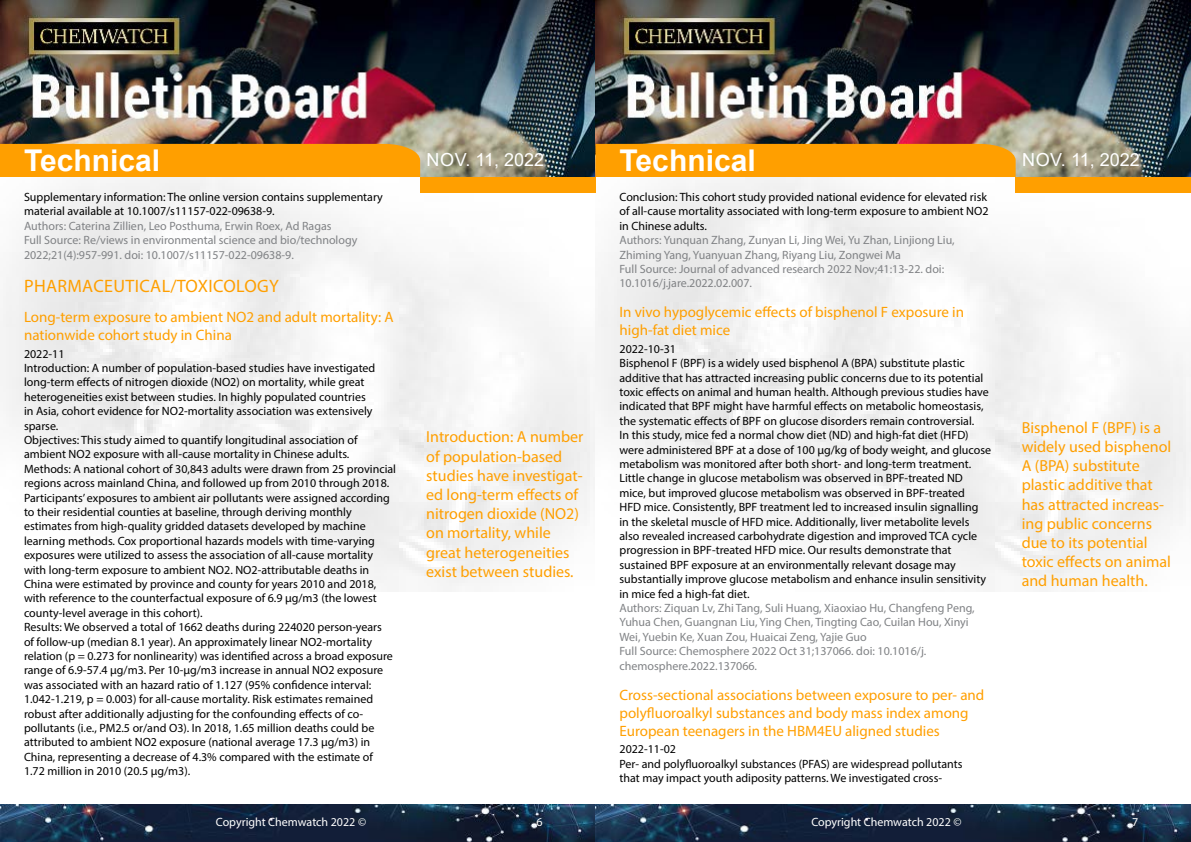
<style>
.page{position:relative;width:1191px;height:842px;background:#fff}
.page>*{position:absolute;margin:0;border:0;box-sizing:border-box;transform-origin:0 0}
.t1{font:700 30px "Arial";color:#fff}
.t2{font:18px "Myriad Pro";letter-spacing:.02em;color:#ff9f00}
.t3{font:18px "Arial";color:#fff}
.t4{font:16px/19.2px "Myriad Pro";color:#ff9f00}
.t5{font:15px/18px "Myriad Pro";color:#ff9f00}
.t6{font:12px/14.4px "Myriad Pro";color:#000}
.t7{font:12px/14.4px "Myriad Pro";color:#808285}
.t8{font:12px "Myriad Pro";color:#fff}
</style>
<div class="page">
<img style="left:0;top:0;width:1191px;height:592px">
<div style="left:420px;top:177px;width:175px;height:15px;background:#ff9f00"></div>
<div style="left:1015px;top:177px;width:176px;height:15px;background:#ff9f00"></div>
<div style="left:0;top:144px;width:420px;height:33px;background:#ff9f00"></div>
<div style="left:595px;top:144px;width:420px;height:33px;background:#ff9f00"></div>
<img style="left:0;top:804px;width:1191px;height:38px">
<h1 class="t1" style="left:24px;top:139px;width:138px">Technical</h1>
<h1 class="t1" style="left:619px;top:139px;width:138px">Technical</h1>
<p class="t6" style="left:24px;top:190px;width:360px">Supplementary information: The online version contains supplementary material available at 10.1007/s11157-022-09638-9.</p>
<p class="t7" style="left:24px;top:218px;width:335px">Authors: Caterina Zillien, Leo Posthuma, Erwin Roex, Ad Ragas<br>Full Source: Re/views in environmental science and bio/technology<br>2022;21(4):957-991. doi: 10.1007/s11157-022-09638-9.</p>
<h2 class="t2" style="left:24px;top:275px;width:256px">PHARMACEUTICAL/TOXICOLOGY</h2>
<p class="t5" style="left:24px;top:308px;width:371px">Long-term exposure to ambient NO2 and adult mortality: A nationwide cohort study in China</p>
<p class="t6" style="left:24px;top:346px;width:374px">2022-11<br>Introduction: A number of population-based studies have investigated long-term effects of nitrogen dioxide (NO2) on mortality, while great heterogeneities exist between studies. In highly populated countries<br>in Asia, cohort evidence for NO2-mortality association was extensively sparse.<br>Objectives: This study aimed to quantify longitudinal association of ambient NO2 exposure with all-cause mortality in Chinese adults.<br>Methods: A national cohort of 30,843 adults were drawn from 25 provincial regions across mainland China, and followed up from 2010 through 2018.<br>Participants’ exposures to ambient air pollutants were assigned according to their residential counties at baseline, through deriving monthly estimates from high-quality gridded datasets developed by machine learning methods. Cox proportional hazards models with time-varying exposures were utilized to assess the association of all-cause mortality with long-term exposure to ambient NO2. NO2-attributable deaths in China were estimated by province and county for years 2010 and 2018, with reference to the counterfactual exposure of 6.9 μg/m3 (the lowest county-level average in this cohort).<br>Results: We observed a total of 1662 deaths during 224020 person-years<br>of follow-up (median 8.1 year). An approximately linear NO2-mortality relation (p = 0.273 for nonlinearity) was identified across a broad exposure range of 6.9-57.4 μg/m3. Per 10-µg/m3 increase in annual NO2 exposure was associated with an hazard ratio of 1.127 (95% confidence interval:<br>1.042-1.219, p = 0.003) for all-cause mortality. Risk estimates remained robust after additionally adjusting for the confounding effects of co&shy;pollutants (i.e., PM2.5 or/and O3). In 2018, 1.65 million deaths could be attributed to ambient NO2 exposure (national average 17.3 µg/m3) in China, representing a decrease of 4.3% compared with the estimate of 1.72 million in 2010 (20.5 µg/m3).</p>
<h2 class="t3" style="left:426px;top:148px;width:119px">NOV. 11, 2022</h2>
<h2 class="t3" style="left:1022px;top:148px;width:119px">NOV. 11, 2022</h2>
<p class="t6" style="left:619px;top:190px;width:370px">Conclusion: This cohort study provided national evidence for elevated risk of all-cause mortality associated with long-term exposure to ambient NO2 in Chinese adults.</p>
<p class="t7" style="left:619px;top:233px;width:337px">Authors: Yunquan Zhang, Zunyan Li, Jing Wei, Yu Zhan, Linjiong Liu, Zhiming Yang, Yuanyuan Zhang, Riyang Liu, Zongwei Ma<br>Full Source: Journal of advanced research 2022 Nov;41:13-22. doi:<br>10.1016/j.jare.2022.02.007.</p>
<p class="t5" style="left:619px;top:303px;width:346px">In vivo hypoglycemic effects of bisphenol F exposure in high-fat diet mice</p>
<p class="t6" style="left:619px;top:341px;width:373px">2022-10-31<br>Bisphenol F (BPF) is a widely used bisphenol A (BPA) substitute plastic additive that has attracted increasing public concerns due to its potential toxic effects on animal and human health. Although previous studies have indicated that BPF might have harmful effects on metabolic homeostasis, the systematic effects of BPF on glucose disorders remain controversial.<br>In this study, mice fed a normal chow diet (ND) and high-fat diet (HFD) were administered BPF at a dose of 100 μg/kg of body weight, and glucose metabolism was monitored after both short- and long-term treatment.<br>Little change in glucose metabolism was observed in BPF-treated ND mice, but improved glucose metabolism was observed in BPF-treated<br>HFD mice. Consistently, BPF treatment led to increased insulin signalling<br>in the skeletal muscle of HFD mice. Additionally, liver metabolite levels also revealed increased carbohydrate digestion and improved TCA cycle progression in BPF-treated HFD mice. Our results demonstrate that sustained BPF exposure at an environmentally relevant dosage may substantially improve glucose metabolism and enhance insulin sensitivity in mice fed a high-fat diet.</p>
<p class="t7" style="left:619px;top:601px;width:357px">Authors: Ziquan Lv, Zhi Tang, Suli Huang, Xiaoxiao Hu, Changfeng Peng, Yuhua Chen, Guangnan Liu, Ying Chen, Tingting Cao, Cuilan Hou, Xinyi Wei, Yuebin Ke, Xuan Zou, Huaicai Zeng, Yajie Guo<br>Full Source: Chemosphere 2022 Oct 31;137066. doi: 10.1016/j. chemosphere.2022.137066.</p>
<p class="t5" style="left:619px;top:685px;width:366px">Cross-sectional associations between exposure to per- and polyfluoroalkyl substances and body mass index among<br>European teenagers in the HBM4EU aligned studies</p>
<p class="t6" style="left:619px;top:742px;width:344px">2022-11-02<br>Per- and polyfluoroalkyl substances (PFAS) are widespread pollutants that may impact youth adiposity patterns. We investigated cross-</p>
<h3 class="t4" style="left:426px;top:427px;width:159px">Introduction: A number of population-based studies have investigat&shy;ed long-term effects of nitrogen dioxide (NO2) on mortality, while great heterogeneities exist between studies.</h3>
<h3 class="t4" style="left:1021px;top:417px;width:151px">Bisphenol F (BPF) is a widely used bisphenol<br>A (BPA) substitute plastic additive that has attracted increas&shy;ing public concerns due to its potential toxic effects on animal and human health.</h3>
<p class="t8" style="left:216px;top:815px;width:152px">Copyright Chemwatch 2022 ©</p>
<p class="t8" style="left:536px;top:815px;width:8px">6</p>
<p class="t8" style="left:811px;top:815px;width:152px">Copyright Chemwatch 2022 ©</p>
<p class="t8" style="left:1132px;top:815px;width:8px">7</p>
</div>
